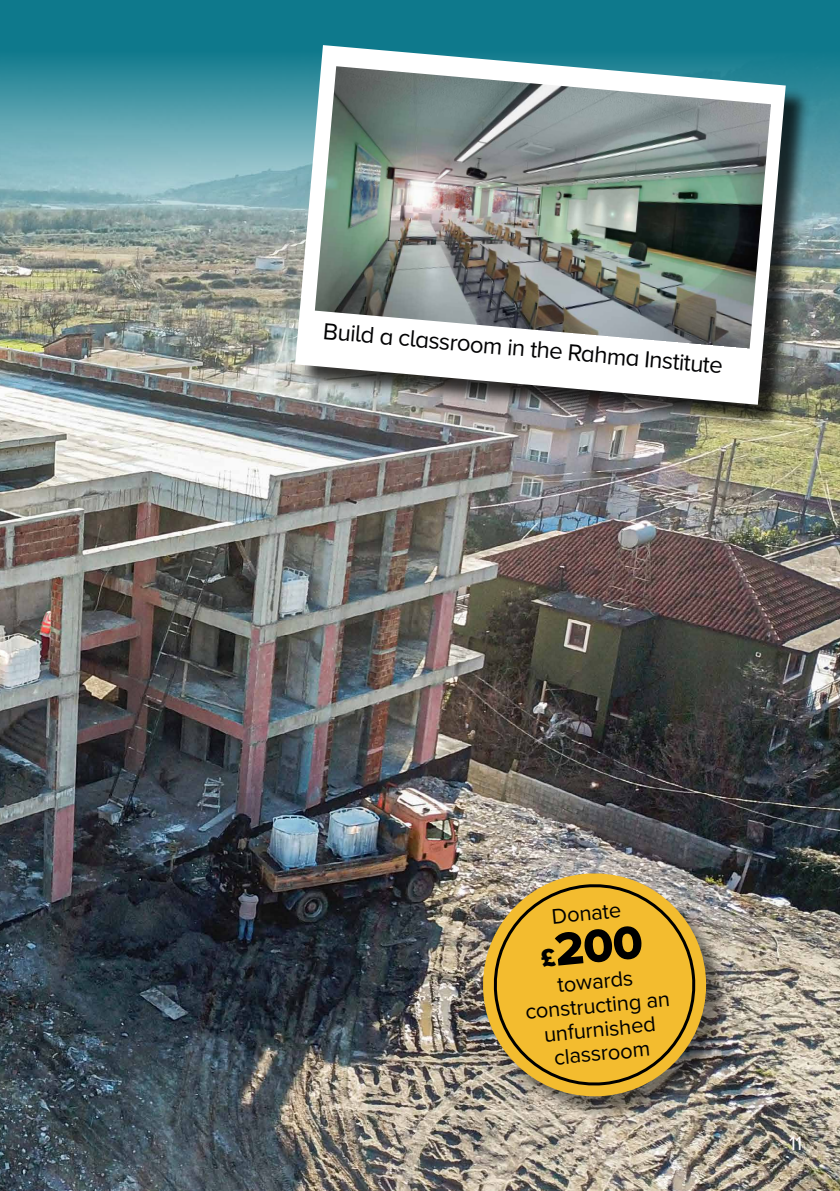
<style>
.page{position:relative;width:840px;height:1191px;background:#fff}
.page>*{position:absolute;margin:0;border:0;box-sizing:border-box;transform-origin:0 0}
.t1{font:48px "Proxima Nova Extrabld";color:#000}
.t2{font:24px "Proxima Nova";color:#020203}
.t3{font:22px/24px "Proxima Nova";color:#000;text-align:center}
.t4{font:20px "Proxima Nova";color:#fff}
.s1{font-size:26px}
</style>
<div class="page">
<img style="left:0;top:249px;width:839px;height:942px">
<div style="left:486px;top:876px;width:244px;height:245px;background:#000;opacity:.49"></div>
<img style="left:477px;top:868px;width:234px;height:233px">
<svg style="left:490px;top:881px;width:208px;height:207px;background:#d9ab36"></svg>
<svg style="left:0;top:0;width:839px;height:249px;background:#4693a0"></svg>
<div style="left:298px;top:49px;width:511px;height:380px;background:#000;opacity:.75"></div>
<svg style="left:295px;top:45px;width:490px;height:360px"></svg>
<img style="left:314px;top:66px;width:456px;height:282px">
<p class="t2" style="left:325px;top:313px;width:402px;rotate:5deg">Build a classroom in the Rahma Institute</p>
<p class="t3" style="left:550px;top:903px;width:71px;rotate:-5deg">Donate</p>
<h1 class="t1" style="left:536px;top:916px;width:104px;rotate:-6deg"><span class="s1">£</span>200</h1>
<p class="t3" style="left:522px;top:974px;width:147px;rotate:-5deg">towards constructing an unfurnished classroom</p>
<p class="t4" style="left:788px;top:1128px;width:15px">11</p>
</div>
